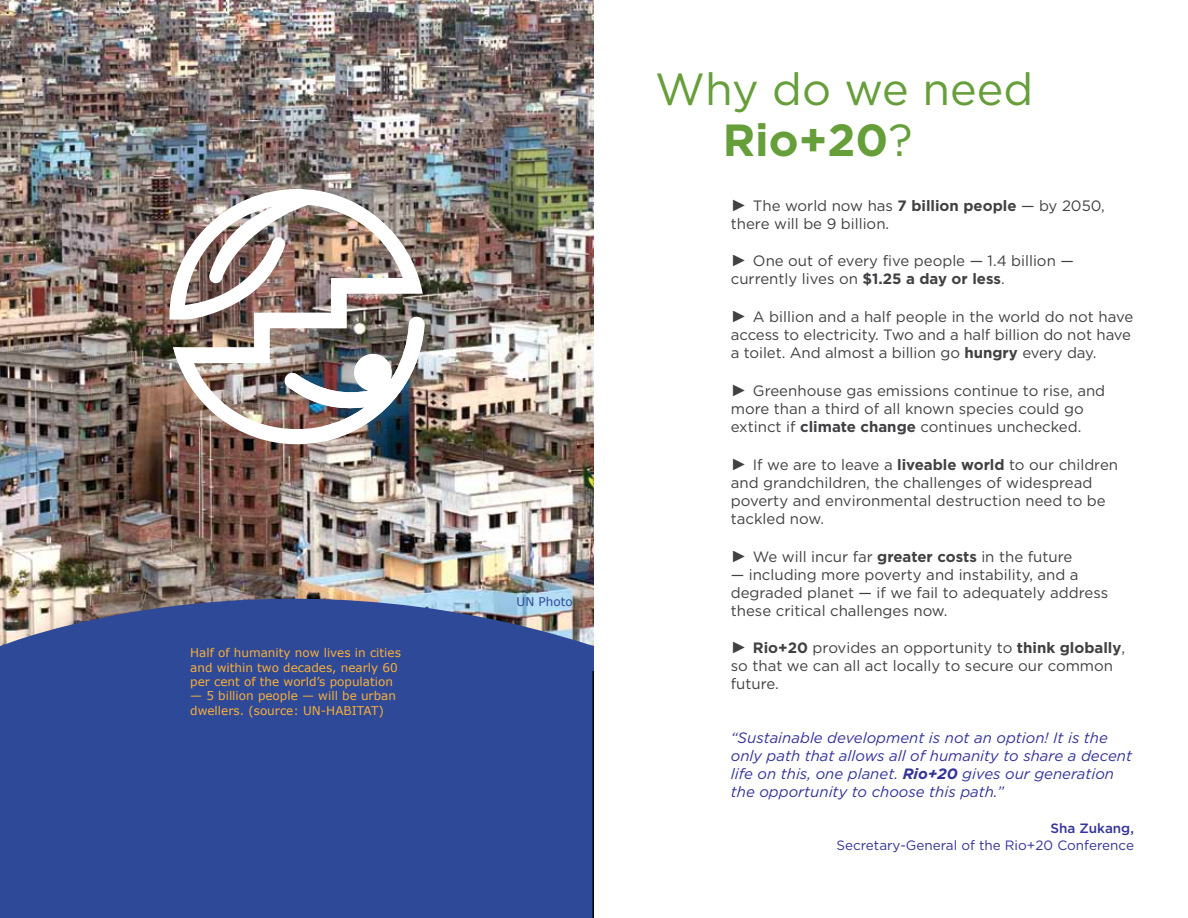
<style>
.page{position:relative;width:1188px;height:918px;background:#fff}
.page>*{position:absolute;margin:0;border:0;box-sizing:border-box;transform-origin:0 0}
.t1{font:45px/51px "Gotham";color:#669e3a}
.t2{font:15px/18px "Gotham";color:#414042}
.t3{font:italic 15px/18px "Gotham";color:#339}
.t4{font:13.5px "Gotham";color:#339}
.t5{font:500 13.5px "Gotham";color:#339}
.t6{font:12px/14.4px "Verdana";color:#faaf3a}
.t7{font:12px "Verdana";color:#2d4997}
.s1{font-weight:700}
.s2{font-family:"Times New Roman";font-size:16.5px}
</style>
<div class="page">
<div style="left:0;top:671px;width:594px;height:247px;background:#2d4997"></div>
<img style="left:0;top:0;width:594px;height:539px">
<img style="left:169px;top:189px;width:256px;height:255px">
<img style="left:0;top:539px;width:594px;height:132px">
<p class="t6" style="left:190px;top:646px;width:212px">Half of humanity now lives in cities and within two decades, nearly 60 per cent of the world’s population</p>
<p class="t6" style="left:190px;top:689px;width:207px">— 5 billion people — will be urban dwellers. (source: UN-HABITAT)</p>
<p class="t7" style="left:517px;top:594px;width:58px">UN Photo</p>
<h1 class="t1" style="left:723px;top:63px;width:312px;text-indent:-68px">Why do we need<br><span class="s1">Rio+20</span>?</h1>
<p class="t2" style="left:731px;top:196px;width:376px"><span class="s2">►</span> The world now has <span class="s1">7 billion people</span> — by 2050, there will be 9 billion.</p>
<p class="t2" style="left:731px;top:252px;width:345px"><span class="s2">►</span> One out of every five people — 1.4 billion — currently lives on <span class="s1">$1.25 a day or less</span>.</p>
<p class="t2" style="left:731px;top:308px;width:404px"><span class="s2">►</span> A billion and a half people in the world do not have access to electricity. Two and a half billion do not have a toilet. And almost a billion go <span class="s1">hungry</span> every day.</p>
<p class="t2" style="left:731px;top:381px;width:376px"><span class="s2">►</span> Greenhouse gas emissions continue to rise, and more than a third of all known species could go extinct if <span class="s1">climate change</span> continues unchecked.</p>
<p class="t2" style="left:731px;top:455px;width:389px"><span class="s2">►</span> If we are to leave a <span class="s1">liveable world</span> to our children and grandchildren, the challenges of widespread poverty and environmental destruction need to be tackled now.</p>
<p class="t2" style="left:731px;top:547px;width:343px"><span class="s2">►</span> We will incur far <span class="s1">greater costs</span> in the future</p>
<p class="t2" style="left:731px;top:565px;width:379px">— including more poverty and instability, and a degraded planet — if we fail to adequately address these critical challenges now.</p>
<p class="t2" style="left:731px;top:639px;width:396px"><span class="s2">►</span> <span class="s1">Rio+20</span> provides an opportunity to <span class="s1">think globally</span>, so that we can all act locally to secure our common future.</p>
<p class="t3" style="left:731px;top:729px;width:403px">“Sustainable development is not an option! It is the only path that allows all of humanity to share a decent life on this, one planet. <span class="s1">Rio+20</span> gives our generation the opportunity to choose this path.”</p>
<p class="t5" style="left:1050px;top:821px;width:85px">Sha Zukang,</p>
<p class="t4" style="left:836px;top:837px;width:299px">Secretary-General of the Rio+20 Conference</p>
</div>
